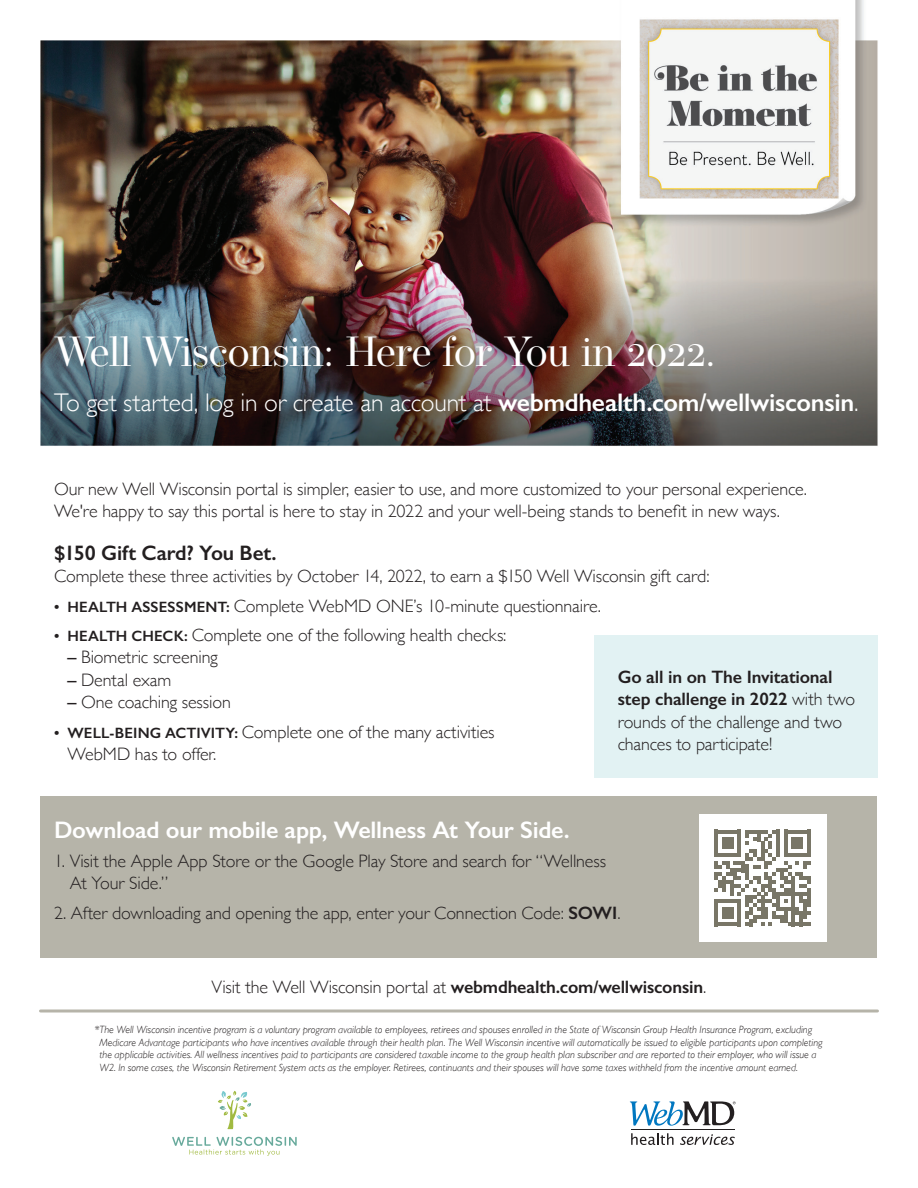
<style>
.page{position:relative;width:918px;height:1188px;background:#fff}
.page>*{position:absolute;margin:0;border:0;box-sizing:border-box;transform-origin:0 0}
.t1{font:42px "Operetta 12";letter-spacing:-.01em;color:#fff}
.t2{font:300 25.5px "Gill Sans";letter-spacing:-.01em;color:#fff}
.t3{font:600 24px "Gill Sans";letter-spacing:-.01em;color:#fff}
.t4{font:600 21px "Gill Sans";letter-spacing:-.01em;color:#231f20}
.t5{font:300 18px/22.5px "Gill Sans";letter-spacing:-.005em;color:#231f20}
.t6{font:600 18px "Gill Sans";letter-spacing:-.01em;color:#231f20}
.t7{font:italic 300 10.5px/12.6px "Gill Sans";color:#231f20}
.s1{font-weight:600}
.s2{font-weight:600;font-size:15px}
.s3{font-weight:400}
</style>
<div class="page">
<div style="left:40px;top:796px;width:838px;height:162px;background:#b6b4a9"></div>
<div style="left:594px;top:635px;width:284px;height:143px;background:#e2f2f3"></div>
<hr style="left:40px;top:1010px;width:838px;height:2px;background:#b6b4a9">
<div style="left:699px;top:814px;width:127px;height:128px;background:#fff"></div>
<img style="left:40px;top:0;width:838px;height:446px">
<svg style="left:714px;top:830px;width:97px;height:96px"></svg>
<svg style="left:218px;top:1091px;width:33px;height:38px"></svg>
<svg style="left:172px;top:1137px;width:125px;height:19px"></svg>
<hr style="left:631px;top:1130px;width:103px;height:1px;background:#231f20">
<svg style="left:630px;top:1101px;width:106px;height:25px"></svg>
<svg style="left:631px;top:1133px;width:43px;height:12px"></svg>
<svg style="left:680px;top:1134px;width:55px;height:11px"></svg>
<p class="t1" style="left:54px;top:327px;width:663px">Well Wisconsin: Here for You in 2022.</p>
<p class="t2" style="left:54px;top:383px;width:806px">To get started, log in or create an account at <span class="s1">webmdhealth.com/wellwisconsin</span>.</p>
<p class="t5" style="left:54px;top:477px;width:755px">Our new Well Wisconsin portal is simpler, easier to use, and more customized to your personal experience.<br>We're happy to say this portal is here to stay in 2022 and your well-being stands to benefit in new ways.</p>
<h3 class="t4" style="left:54px;top:540px;width:224px">$150 Gift Card? You Bet.</h3>
<p class="t5" style="left:54px;top:564px;width:657px">Complete these three activities by October 14, 2022, to earn a $150 Well Wisconsin gift card:</p>
<p class="t5" style="left:54px;top:594px;width:549px"><span class="s2">• HEALTH ASSESSMENT:</span> Complete WebMD ONE’s 10-minute questionnaire.</p>
<p class="t5" style="left:54px;top:623px;width:454px"><span class="s2">• HEALTH CHECK:</span> Complete one of the following health checks:</p>
<p class="t5" style="left:68px;top:645px;width:152px"><span class="s3">–</span> Biometric screening</p>
<p class="t5" style="left:68px;top:668px;width:105px"><span class="s3">–</span> Dental exam</p>
<p class="t6" style="left:618px;top:666px;width:216px">Go all in on The Invitational</p>
<p class="t5" style="left:68px;top:690px;width:165px"><span class="s3">–</span> One coaching session</p>
<p class="t5" style="left:618px;top:687px;width:239px"><span class="s1">step challenge in 2022</span> with two rounds of the challenge and two</p>
<p class="t5" style="left:54px;top:720px;width:442px"><span class="s2">• WELL-BEING ACTIVITY:</span> Complete one of the many activities</p>
<p class="t5" style="left:618px;top:732px;width:156px">chances to participate!</p>
<p class="t5" style="left:68px;top:742px;width:150px">WebMD has to offer.</p>
<p class="t3" style="left:54px;top:815px;width:517px">Download our mobile app, Wellness At Your Side.</p>
<p class="t5" style="left:70px;top:849px;width:538px;text-indent:-16px">1. Visit the Apple App Store or the Google Play Store and search for “Wellness<br>At Your Side.”</p>
<p class="t5" style="left:54px;top:901px;width:568px">2. After downloading and opening the app, enter your Connection Code: <span class="s1">SOWI</span>.</p>
<p class="t5" style="left:212px;top:975px;width:496px">Visit the Well Wisconsin portal at <span class="s1">webmdhealth.com/wellwisconsin</span>.</p>
<p class="t7" style="left:99px;top:1023px;width:725px;text-indent:-5px">*The Well Wisconsin incentive program is a voluntary program available to employees, retirees and spouses enrolled in the State of Wisconsin Group Health Insurance Program, excluding Medicare Advantage participants who have incentives available through their health plan. The Well Wisconsin incentive will automatically be issued to eligible participants upon completing the applicable activities. All wellness incentives paid to participants are considered taxable income to the group health plan subscriber and are reported to their employer, who will issue a W2. In some cases, the Wisconsin Retirement System acts as the employer. Retirees, continuants and their spouses will have some taxes withheld from the incentive amount earned.</p>
</div>
